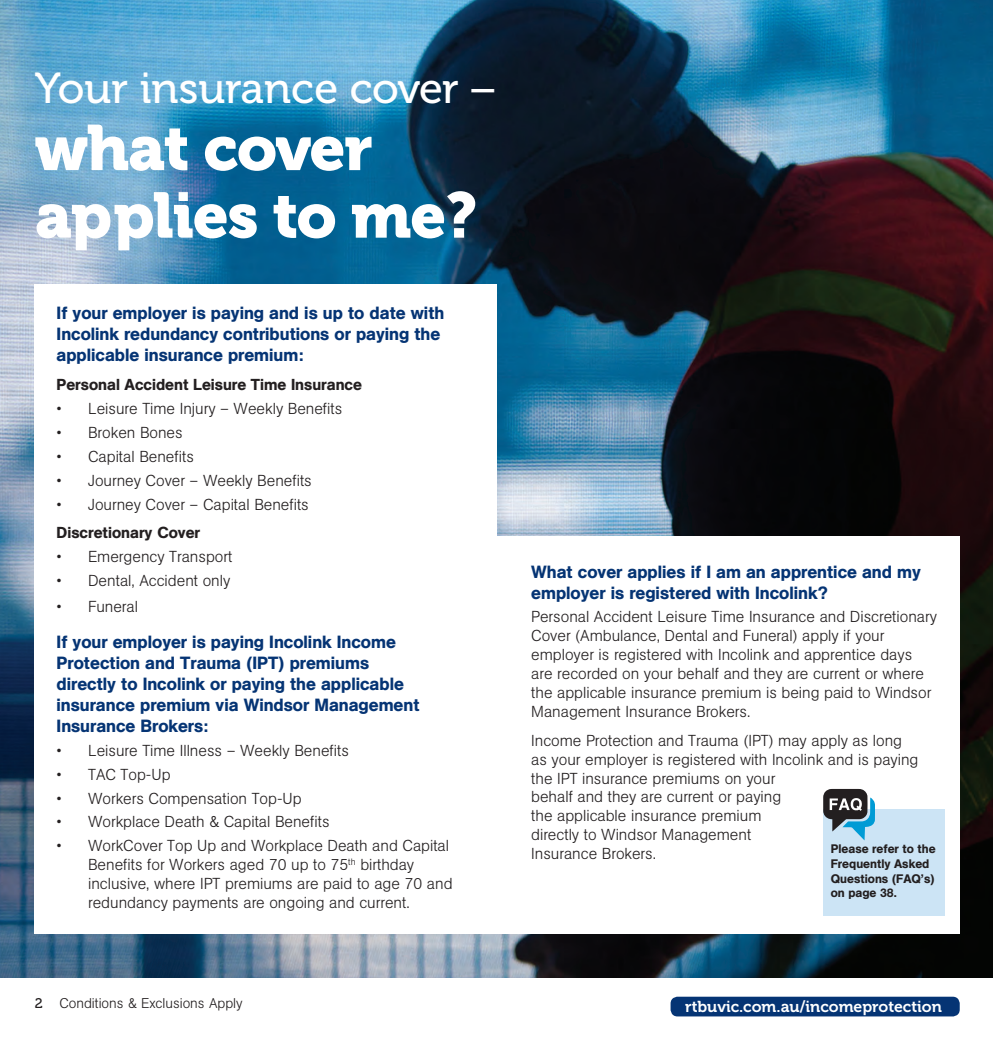
<style>
.page{position:relative;width:993px;height:1042px;background:#fff}
.page>*{position:absolute;margin:0;border:0;box-sizing:border-box;transform-origin:0 0}
.t1{font:63.7px/67.5px "Museo 900";letter-spacing:-.02em;color:#fff}
.t2{font:43.23px "Museo 500";color:#fff}
.t3{font:500 17.5px/21px "AG Book BQ";color:#053474}
.t4{font:300 15.75px/18.9px "AG Book BQ";color:#231f20}
.Subs_-_Black{font:500 15.75px "AG Book BQ";color:#231f20}
.t5{font:15.75px "Museo 700";color:#fff}
.t6{font:300 14px "AG Book BQ";color:#231f20}
.t7{font:500 12.25px/14.7px "AG Book BQ";color:#231f20}
.s1{font-family:"Museo 500";font-weight:400}
</style>
<div class="page">
<img style="left:0;top:0;width:992px;height:977px">
<div style="left:34px;top:284px;width:462px;height:650px;background:#fff"></div>
<div style="left:496px;top:536px;width:463px;height:398px;background:#fff"></div>
<div style="left:823px;top:809px;width:121px;height:106px;background:#cce4f5"></div>
<svg style="left:823px;top:789px;width:51px;height:51px"></svg>
<div style="left:670px;top:996px;width:289px;height:20px;background:#053474;border-radius:7px"></div>
<p class="t2" style="left:35px;top:64px;width:463px">Your insurance cover –</p>
<p class="t1" style="left:35px;top:115px;width:444px">what cover applies to me?</p>
<p class="t3" style="left:57px;top:303px;width:389px">If your employer is paying and is up to date with<br>Incolink redundancy contributions or paying the applicable insurance premium:</p>
<p class="Subs_-_Black" style="left:57px;top:375px;width:307px">Personal Accident Leisure Time Insurance</p>
<p class="t4" style="left:57px;top:399px;width:287px">• Leisure Time Injury – Weekly Benefits</p>
<p class="t4" style="left:57px;top:423px;width:128px">• Broken Bones</p>
<p class="t4" style="left:57px;top:447px;width:139px">• Capital Benefits</p>
<p class="t4" style="left:57px;top:471px;width:257px">• Journey Cover – Weekly Benefits</p>
<p class="t4" style="left:57px;top:495px;width:254px">• Journey Cover – Capital Benefits</p>
<p class="Subs_-_Black" style="left:57px;top:523px;width:145px">Discretionary Cover</p>
<p class="t4" style="left:57px;top:547px;width:177px">• Emergency Transport</p>
<p class="t4" style="left:57px;top:571px;width:175px">• Dental, Accident only</p>
<p class="t4" style="left:57px;top:597px;width:83px">• Funeral</p>
<p class="t3" style="left:57px;top:631px;width:364px">If your employer is paying Incolink Income Protection and Trauma (IPT) premiums directly to Incolink or paying the applicable insurance premium via Windsor Management Insurance Brokers:</p>
<p class="t4" style="left:57px;top:741px;width:294px">• Leisure Time Illness – Weekly Benefits</p>
<p class="t4" style="left:57px;top:765px;width:115px">• TAC Top-Up</p>
<p class="t4" style="left:57px;top:789px;width:246px">• Workers Compensation Top-Up</p>
<p class="t4" style="left:57px;top:812px;width:274px">• Workplace Death &amp; Capital Benefits</p>
<p class="t4" style="left:88px;top:836px;width:366px;text-indent:-31px">• WorkCover Top Up and Workplace Death and Capital Benefits for Workers aged 70 up to 75<sup>th</sup> birthday inclusive, where IPT premiums are paid to age 70 and redundancy payments are ongoing and current.</p>
<p class="t3" style="left:531px;top:561px;width:391px">What cover applies if I am an apprentice and my employer is registered with Incolink?</p>
<p class="t4" style="left:531px;top:607px;width:407px">Personal Accident Leisure Time Insurance and Discretionary Cover (Ambulance, Dental and Funeral) apply if your employer is registered with Incolink and apprentice days are recorded on your behalf and they are current or where the applicable insurance premium is being paid to Windsor Management Insurance Brokers.</p>
<p class="t4" style="left:531px;top:731px;width:388px">Income Protection and Trauma (IPT) may apply as long as your employer is registered with Incolink and is paying the IPT insurance premiums on your<br>behalf and they are current or paying<br>the applicable insurance premium<br>directly to Windsor Management<br>Insurance Brokers.</p>
<p class="t7" style="left:830px;top:841px;width:106px">Please refer to the<br>Frequently Asked<br>Questions (FAQ’s) on page 38.</p>
<p class="t6" style="left:35px;top:995px;width:209px"><span class="s1">2</span> Conditions &amp; Exclusions Apply</p>
<p class="t5" style="left:685px;top:997px;width:258px">rtbuvic.com.au/incomeprotection</p>
</div>
